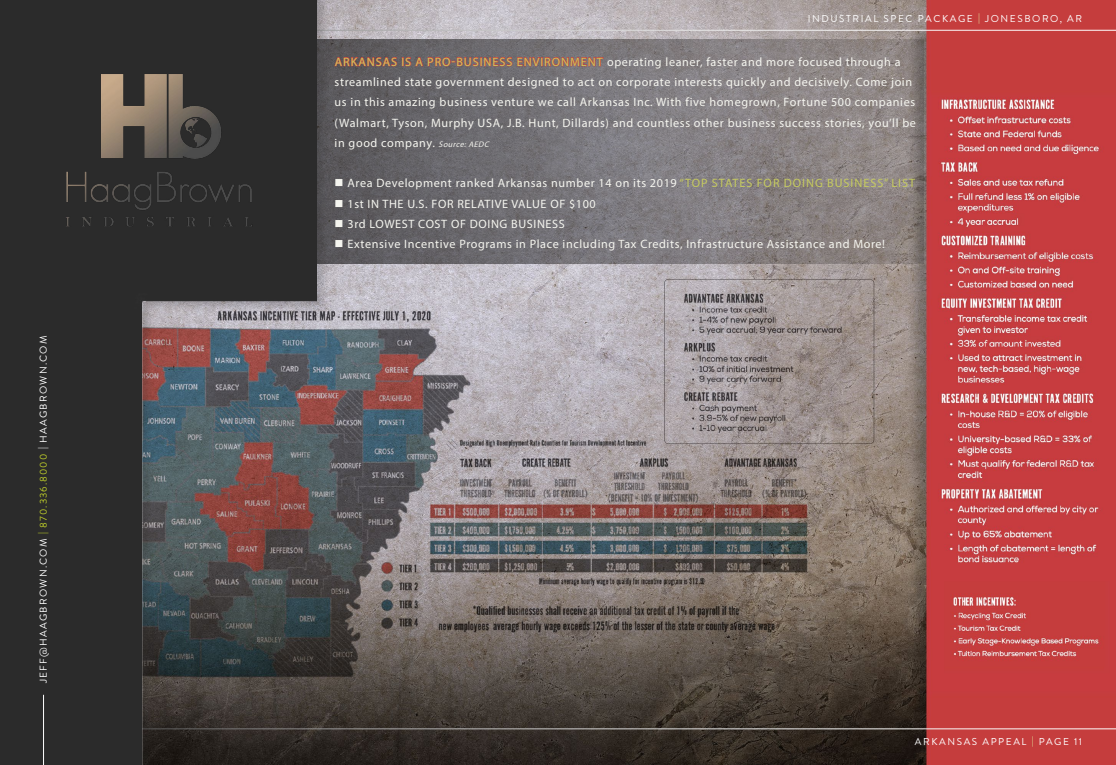
<style>
.page{position:relative;width:1116px;height:765px;background:#fff}
.page>*{position:absolute;margin:0;border:0;box-sizing:border-box;transform-origin:0 0}
.t1{font:12.12px/20.2px "Myriad Pro";letter-spacing:.05em;color:#f5f5ef}
.t2{font:10px "Brandon Grotesque";letter-spacing:.16em;color:#fff}
.t3{font:10px "Brandon Grotesque";letter-spacing:.125em;color:#fff}
.s1{color:#c0d02a}
.s2{color:#e1e69a}
.s3{color:#c73d3d}
.s4{font-style:italic;font-size:8.12px}
.s5{color:#c6cb5f}
</style>
<div class="page">
<img style="left:329px;top:0;width:786px;height:765px">
<img style="left:329px;top:39px;width:594px;height:224px">
<hr style="left:0;top:30px;width:1115px;height:1px;background:#fff">
<hr style="left:0;top:728px;width:1115px;height:1px;background:#fff">
<div style="left:0;top:0;width:329px;height:765px;background:#2b2b2b;opacity:.22"></div>
<img style="left:0;top:0;width:316px;height:765px">
<hr style="left:43px;top:695px;width:1px;height:70px;background:#fff">
<img style="left:40px;top:57px;width:230px;height:189px">
<p class="t3" style="left:36px;top:683px;width:349px;rotate:-90deg">JEFF@HAAGBROWN.COM <span class="s1">| 870.336.8000</span> | HAAGBROWN.COM</p>
<p class="t2" style="left:807px;top:12px;width:276px">INDUSTRIAL SPEC PACKAGE <span class="s2">|</span> JONESBORO, AR</p>
<p class="t1" style="left:334px;top:51px;width:582px"><span class="s3">ARKANSAS IS A PRO-BUSINESS ENVIRONMENT</span> operating leaner, faster and more focused through a streamlined state government designed to act on corporate interests quickly and decisively. Come join us in this amazing business venture we call Arkansas Inc. With five homegrown, Fortune 500 companies (Walmart, Tyson, Murphy USA, J.B. Hunt, Dillards) and countless other business success stories, you’ll be in good company. <span class="s4">Source:AEDC</span></p>
<p class="t1" style="left:334px;top:173px;width:582px">■ Area Development ranked Arkansas number 14 on its 2019 <span class="s5">“TOP STATES FOR DOING BUSINESS” LIST</span></p>
<p class="t1" style="left:334px;top:193px;width:263px">■ 1st IN THE U.S. FOR RELATIVE VALUE OF $100</p>
<p class="t1" style="left:334px;top:213px;width:232px">■ 3rd LOWEST COST OF DOING BUSINESS</p>
<p class="t1" style="left:334px;top:234px;width:552px">■ Extensive Incentive Programs in Place including Tax Credits, Infrastructure Assistance and More!</p>
<p class="t2" style="left:914px;top:735px;width:169px">ARKANSAS APPEAL <span class="s2">|</span> PAGE 11</p>
</div>
